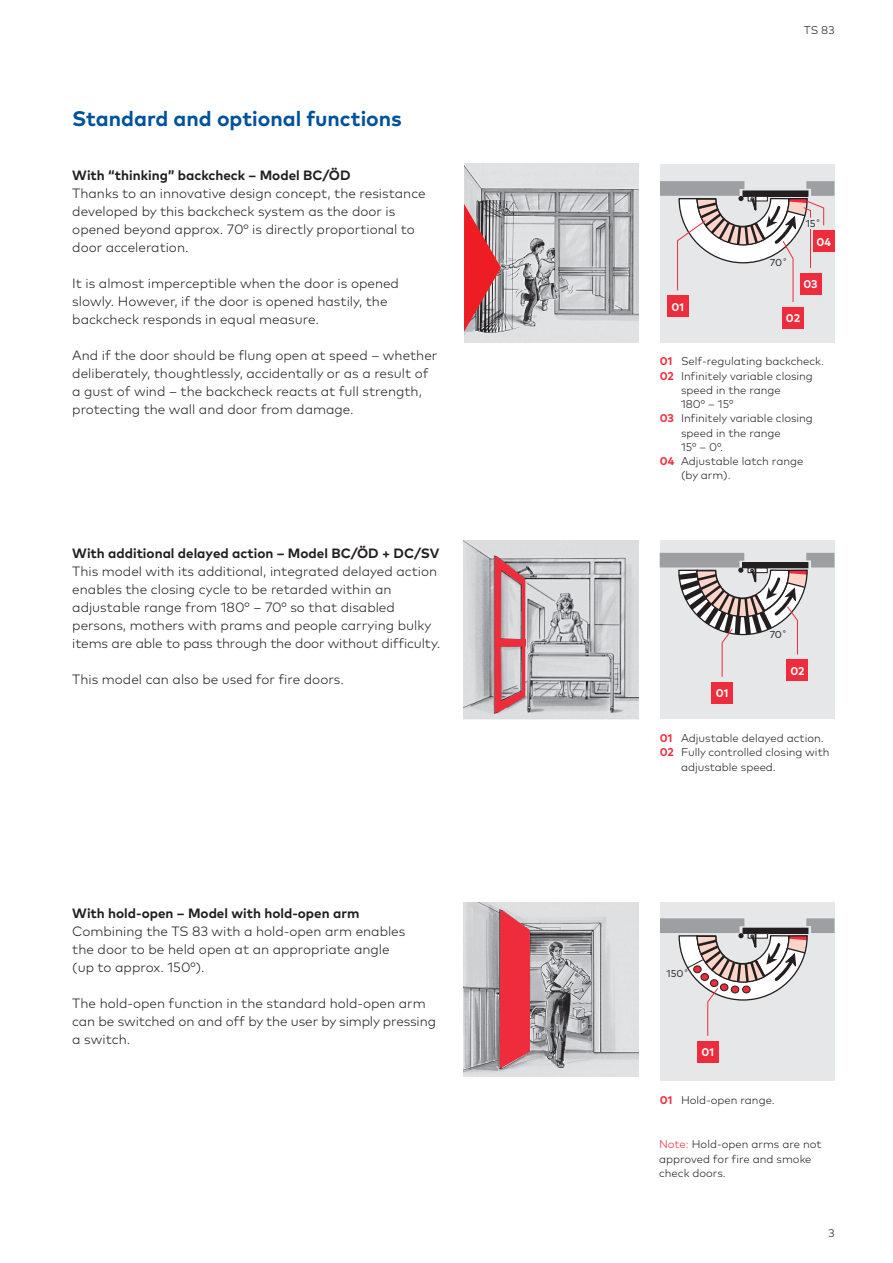
<style>
.page{position:relative;width:893px;height:1263px;background:#fff}
.page>*{position:absolute;margin:0;border:0;box-sizing:border-box;transform-origin:0 0}
.Title_14pt_18pt{font:700 21px "Mark Pro";color:#01519b}
.Body_Text_9pt_12pt{font:300 13.5px/18px "Mark Pro";color:#231f20}
.Body_Text_9pt_12pt-2{font:700 13.5px "Mark Pro";color:#231f20}
.Listing_Level_1_7_5p{font:300 11.25px "Mark Pro";color:#231f20}
.Margin_7_5pt_9_5pt{font:300 11.25px "Mark Pro";color:#231f20}
.t1{font:700 11.25px "Mark Pro";color:#fff}
.t2{font:10.05px "Mark Pro";letter-spacing:-.005em;color:#231f20}
.s1{font-weight:700;color:#ee2c3b}
.s2{color:#ee2c3b}
</style>
<div class="page">
<div style="left:660px;top:164px;width:174px;height:178px;background:#e6e7e9"></div>
<div style="left:782px;top:307px;width:22px;height:21px;background:#ee2c3b"></div>
<img style="left:464px;top:164px;width:174px;height:178px">
<svg style="left:464px;top:204px;width:37px;height:127px;background:#bf565a"></svg>
<div style="left:660px;top:540px;width:174px;height:179px;background:#e6e7e9"></div>
<img style="left:464px;top:540px;width:174px;height:179px">
<svg style="left:494px;top:556px;width:32px;height:157px;background:#cf868d"></svg>
<div style="left:660px;top:902px;width:174px;height:179px;background:#e6e7e9"></div>
<img style="left:464px;top:903px;width:174px;height:173px">
<svg style="left:500px;top:910px;width:30px;height:158px;background:#e83d4a"></svg>
<div style="left:667px;top:296px;width:21px;height:21px;background:#ee2c3b"></div>
<svg style="left:660px;top:181px;width:174px;height:121px"></svg>
<div style="left:711px;top:682px;width:22px;height:21px;background:#ee2c3b"></div>
<div style="left:787px;top:659px;width:21px;height:22px;background:#ee2c3b"></div>
<svg style="left:660px;top:553px;width:174px;height:124px"></svg>
<div style="left:697px;top:1041px;width:21px;height:21px;background:#ee2c3b"></div>
<svg style="left:660px;top:918px;width:174px;height:118px"></svg>
<p class="Title_14pt_18pt" style="left:72px;top:103px;width:331px">Standard and optional functions</p>
<p class="Body_Text_9pt_12pt-2" style="left:72px;top:165px;width:280px">With “thinking” backcheck – Model BC/ÖD</p>
<p class="Body_Text_9pt_12pt" style="left:72px;top:183px;width:355px">Thanks to an innovative design concept, the resistance developed by this backcheck system as the door is opened beyond approx. 70° is directly proportional to door acceleration.</p>
<p class="Body_Text_9pt_12pt" style="left:72px;top:273px;width:328px">It is almost imperceptible when the door is opened</p>
<p class="Body_Text_9pt_12pt" style="left:72px;top:291px;width:317px">slowly. However, if the door is opened hastily, the</p>
<p class="Body_Text_9pt_12pt" style="left:72px;top:309px;width:248px">backcheck responds in equal measure.</p>
<p class="Body_Text_9pt_12pt" style="left:72px;top:345px;width:367px">And if the door should be flung open at speed – whether deliberately, thoughtlessly, accidentally or as a result of a gust of wind – the backcheck reacts at full strength, protecting the wall and door from damage.</p>
<p class="Body_Text_9pt_12pt-2" style="left:72px;top:543px;width:369px">With additional delayed action – Model BC/ÖD + DC/SV</p>
<p class="Body_Text_9pt_12pt" style="left:72px;top:561px;width:367px">This model with its additional, integrated delayed action</p>
<p class="Body_Text_9pt_12pt" style="left:72px;top:579px;width:370px">enables the closing cycle to be retarded within an adjustable range from 180° – 70° so that disabled persons, mothers with prams and people carrying bulky items are able to pass through the door without difficulty.</p>
<p class="Body_Text_9pt_12pt" style="left:72px;top:669px;width:273px">This model can also be used for fire doors.</p>
<p class="Body_Text_9pt_12pt-2" style="left:72px;top:903px;width:289px">With hold-open – Model with hold-open arm</p>
<p class="Body_Text_9pt_12pt" style="left:72px;top:921px;width:335px">Combining the TS 83 with a hold-open arm enables the door to be held open at an appropriate angle (up to approx. 150°).</p>
<p class="Body_Text_9pt_12pt" style="left:72px;top:993px;width:365px">The hold-open function in the standard hold-open arm can be switched on and off by the user by simply pressing a switch.</p>
<p class="Listing_Level_1_7_5p" style="left:804px;top:21px;width:32px">TS 83</p>
<p class="t2" style="left:806px;top:216px;width:16px">15˚</p>
<p class="t1" style="left:671px;top:298px;width:14px">01</p>
<p class="t2" style="left:770px;top:255px;width:19px">70˚</p>
<p class="t1" style="left:817px;top:233px;width:16px">04</p>
<p class="t1" style="left:803px;top:276px;width:16px">03</p>
<p class="t1" style="left:786px;top:310px;width:16px">02</p>
<p class="Listing_Level_1_7_5p" style="left:660px;top:353px;width:166px"><span class="s1">01</span> Self-regulating backcheck.</p>
<p class="Listing_Level_1_7_5p" style="left:660px;top:367px;width:155px"><span class="s1">02</span> Infinitely variable closing</p>
<p class="Listing_Level_1_7_5p" style="left:681px;top:381px;width:101px">speed in the range</p>
<p class="Listing_Level_1_7_5p" style="left:681px;top:396px;width:54px">180° – 15°</p>
<p class="Listing_Level_1_7_5p" style="left:660px;top:410px;width:155px"><span class="s1">03</span> Infinitely variable closing</p>
<p class="Listing_Level_1_7_5p" style="left:681px;top:424px;width:101px">speed in the range</p>
<p class="Listing_Level_1_7_5p" style="left:681px;top:438px;width:44px">15° – 0°.</p>
<p class="Listing_Level_1_7_5p" style="left:660px;top:453px;width:145px"><span class="s1">04</span> Adjustable latch range</p>
<p class="Listing_Level_1_7_5p" style="left:681px;top:467px;width:51px">(by arm).</p>
<p class="t2" style="left:770px;top:627px;width:19px">70˚</p>
<p class="t1" style="left:716px;top:684px;width:14px">01</p>
<p class="t1" style="left:790px;top:662px;width:16px">02</p>
<p class="Listing_Level_1_7_5p" style="left:660px;top:730px;width:165px"><span class="s1">01</span> Adjustable delayed action.</p>
<p class="Listing_Level_1_7_5p" style="left:660px;top:744px;width:171px"><span class="s1">02</span> Fully controlled closing with</p>
<p class="Listing_Level_1_7_5p" style="left:681px;top:758px;width:96px">adjustable speed.</p>
<p class="t2" style="left:667px;top:966px;width:23px">150˚</p>
<p class="t1" style="left:701px;top:1043px;width:14px">01</p>
<p class="Listing_Level_1_7_5p" style="left:660px;top:1092px;width:117px"><span class="s1">01</span> Hold-open range.</p>
<p class="Margin_7_5pt_9_5pt" style="left:659px;top:1136px;width:164px"><span class="s2">Note:</span> Hold-open arms are not</p>
<p class="Margin_7_5pt_9_5pt" style="left:659px;top:1150px;width:154px">approved for fire and smoke</p>
<p class="Margin_7_5pt_9_5pt" style="left:659px;top:1164px;width:68px">check doors.</p>
<p class="Listing_Level_1_7_5p" style="left:828px;top:1224px;width:8px">3</p>
</div>
